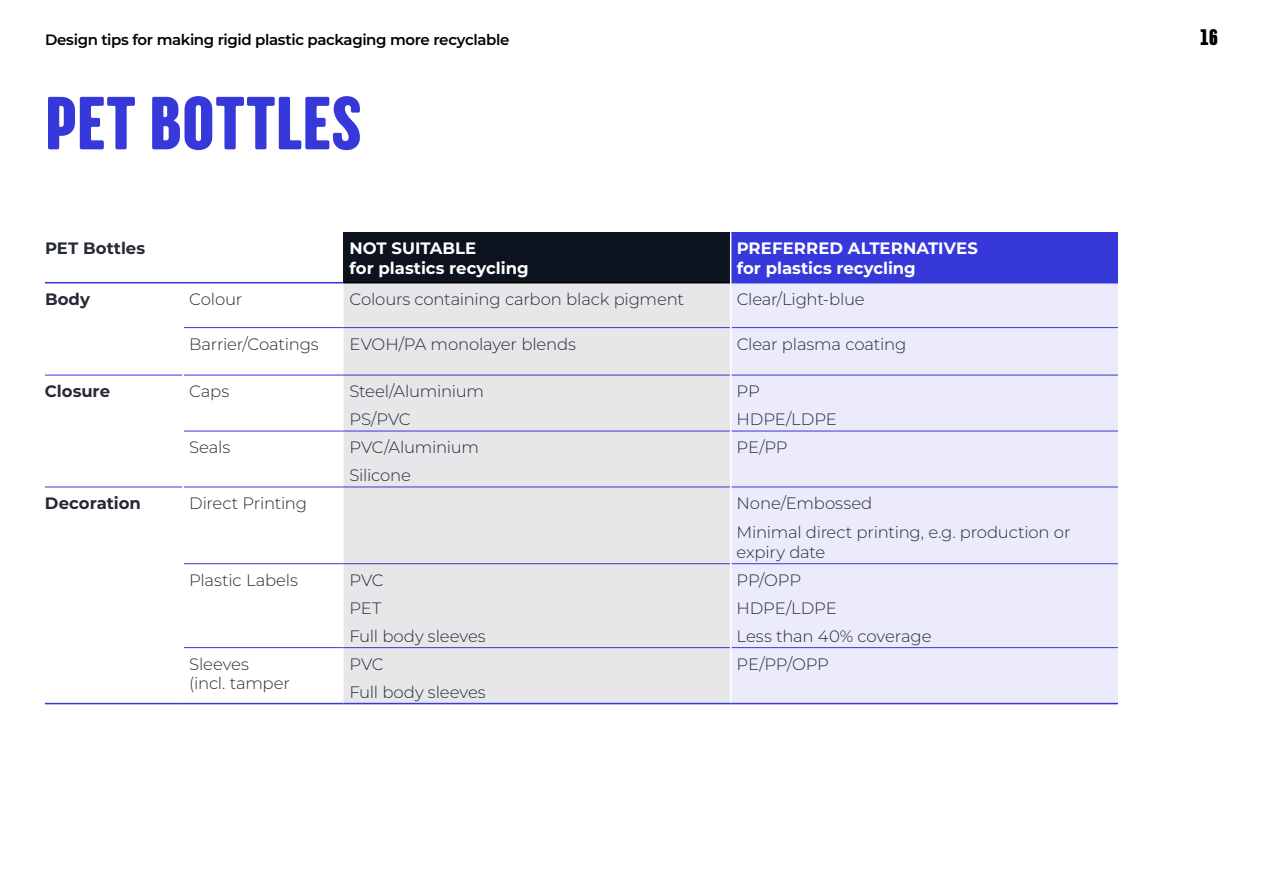
<style>
.page{position:relative;width:1263px;height:893px;background:#fff}
.page>*{position:absolute;margin:0;border:0;box-sizing:border-box;transform-origin:0 0}
.t1{font:75px "TT Berlinerins Grotesk";letter-spacing:.005em;color:#3638d9}
.t2{font:22.5px "TT Berlinerins Grotesk";color:#000}
.t3{font:300 16.5px/29.2px "Montserrat";letter-spacing:-.01em;color:#252a35}
.t4{font:700 16.5px/19.5px "Montserrat";color:#fff}
.t5{font:700 16.5px "Montserrat";color:#252a35}
.t6{font:600 15px "Montserrat";letter-spacing:-.025em;color:#000}
</style>
<div class="page">
<div style="left:343px;top:232px;width:388px;height:51px;background:#0d121f"></div>
<div style="left:731px;top:232px;width:387px;height:51px;background:#3638d9"></div>
<div style="left:343px;top:283px;width:387px;height:420px;background:#e7e7e9"></div>
<div style="left:731px;top:283px;width:387px;height:420px;background:#ebebfb"></div>
<hr style="left:45px;top:375px;width:137px;height:1px;background:#3638d9">
<hr style="left:184px;top:375px;width:159px;height:1px;background:#3638d9">
<hr style="left:343px;top:375px;width:387px;height:1px;background:#3638d9">
<hr style="left:731px;top:375px;width:387px;height:1px;background:#3638d9">
<hr style="left:45px;top:487px;width:137px;height:1px;background:#3638d9">
<hr style="left:184px;top:487px;width:159px;height:1px;background:#3638d9">
<hr style="left:343px;top:487px;width:387px;height:1px;background:#3638d9">
<hr style="left:731px;top:487px;width:387px;height:1px;background:#3638d9">
<hr style="left:184px;top:647px;width:159px;height:1px;background:#3638d9">
<hr style="left:343px;top:647px;width:387px;height:1px;background:#3638d9">
<hr style="left:731px;top:647px;width:387px;height:1px;background:#3638d9">
<hr style="left:184px;top:327px;width:159px;height:1px;background:#3638d9">
<hr style="left:343px;top:327px;width:387px;height:1px;background:#3638d9">
<hr style="left:731px;top:327px;width:387px;height:1px;background:#3638d9">
<hr style="left:184px;top:431px;width:159px;height:1px;background:#3638d9">
<hr style="left:343px;top:431px;width:387px;height:1px;background:#3638d9">
<hr style="left:731px;top:431px;width:387px;height:1px;background:#3638d9">
<hr style="left:184px;top:563px;width:159px;height:1px;background:#3638d9">
<hr style="left:343px;top:563px;width:387px;height:1px;background:#3638d9">
<hr style="left:731px;top:563px;width:387px;height:1px;background:#3638d9">
<hr style="left:343px;top:282px;width:387px;height:1px;background:#000">
<hr style="left:730px;top:232px;width:1px;height:51px;background:#fff">
<hr style="left:45px;top:282px;width:138px;height:1px;background:#3638d9">
<hr style="left:183px;top:282px;width:160px;height:1px;background:#3638d9">
<hr style="left:183px;top:703px;width:160px;height:1px;background:#3638d9">
<hr style="left:343px;top:703px;width:388px;height:1px;background:#3638d9">
<hr style="left:731px;top:703px;width:387px;height:1px;background:#3638d9">
<hr style="left:45px;top:703px;width:138px;height:1px;background:#3638d9">
<p class="t6" style="left:45px;top:29px;width:466px">Design tips for making rigid plastic packaging more recyclable</p>
<h2 class="t2" style="left:1200px;top:23px;width:19px">16</h2>
<h1 class="t1" style="left:45px;top:76px;width:318px">PET BOTTLES</h1>
<p class="t5" style="left:45px;top:236px;width:102px">PET Bottles</p>
<p class="t4" style="left:349px;top:238px;width:181px">NOT SUITABLE<br>for plastics recycling</p>
<p class="t4" style="left:737px;top:238px;width:243px">PREFERRED ALTERNATIVES for plastics recycling</p>
<p class="t5" style="left:45px;top:287px;width:46px">Body</p>
<p class="t3" style="left:189px;top:284px;width:55px">Colour</p>
<p class="t3" style="left:349px;top:284px;width:336px">Colours containing carbon black pigment</p>
<p class="t3" style="left:737px;top:284px;width:130px">Clear/Light-blue</p>
<p class="t3" style="left:189px;top:329px;width:131px">Barrier/Coatings</p>
<p class="t3" style="left:349px;top:329px;width:228px">EVOH/PA monolayer blends</p>
<p class="t3" style="left:737px;top:329px;width:171px">Clear plasma coating</p>
<p class="t5" style="left:45px;top:379px;width:67px">Closure</p>
<p class="t3" style="left:189px;top:376px;width:42px">Caps</p>
<p class="t3" style="left:349px;top:376px;width:136px">Steel/Aluminium</p>
<p class="t3" style="left:737px;top:376px;width:25px">PP</p>
<p class="t3" style="left:349px;top:404px;width:63px">PS/PVC</p>
<p class="t3" style="left:737px;top:404px;width:102px">HDPE/LDPE</p>
<p class="t3" style="left:189px;top:432px;width:43px">Seals</p>
<p class="t3" style="left:349px;top:432px;width:131px">PVC/Aluminium</p>
<p class="t3" style="left:737px;top:432px;width:53px">PE/PP</p>
<p class="t3" style="left:349px;top:460px;width:63px">Silicone</p>
<p class="t5" style="left:45px;top:491px;width:97px">Decoration</p>
<p class="t3" style="left:189px;top:488px;width:120px">Direct Printing</p>
<p class="t3" style="left:737px;top:488px;width:335px">None/Embossed<br>Minimal direct printing, e.g. production or</p>
<p class="t3" style="left:737px;top:537px;width:90px">expiry date</p>
<p class="t3" style="left:189px;top:565px;width:110px">Plastic Labels</p>
<p class="t3" style="left:349px;top:565px;width:36px">PVC</p>
<p class="t3" style="left:737px;top:565px;width:66px">PP/OPP</p>
<p class="t3" style="left:349px;top:593px;width:34px">PET</p>
<p class="t3" style="left:737px;top:593px;width:102px">HDPE/LDPE</p>
<p class="t3" style="left:349px;top:621px;width:138px">Full body sleeves</p>
<p class="t3" style="left:737px;top:621px;width:196px">Less than 40% coverage</p>
<p class="t3" style="left:189px;top:653px;width:102px;line-height:19.5px">Sleeves<br>(incl. tamper</p>
<p class="t3" style="left:349px;top:649px;width:36px">PVC</p>
<p class="t3" style="left:737px;top:649px;width:94px">PE/PP/OPP</p>
<p class="t3" style="left:349px;top:676px;width:138px">Full body sleeves</p>
</div>
